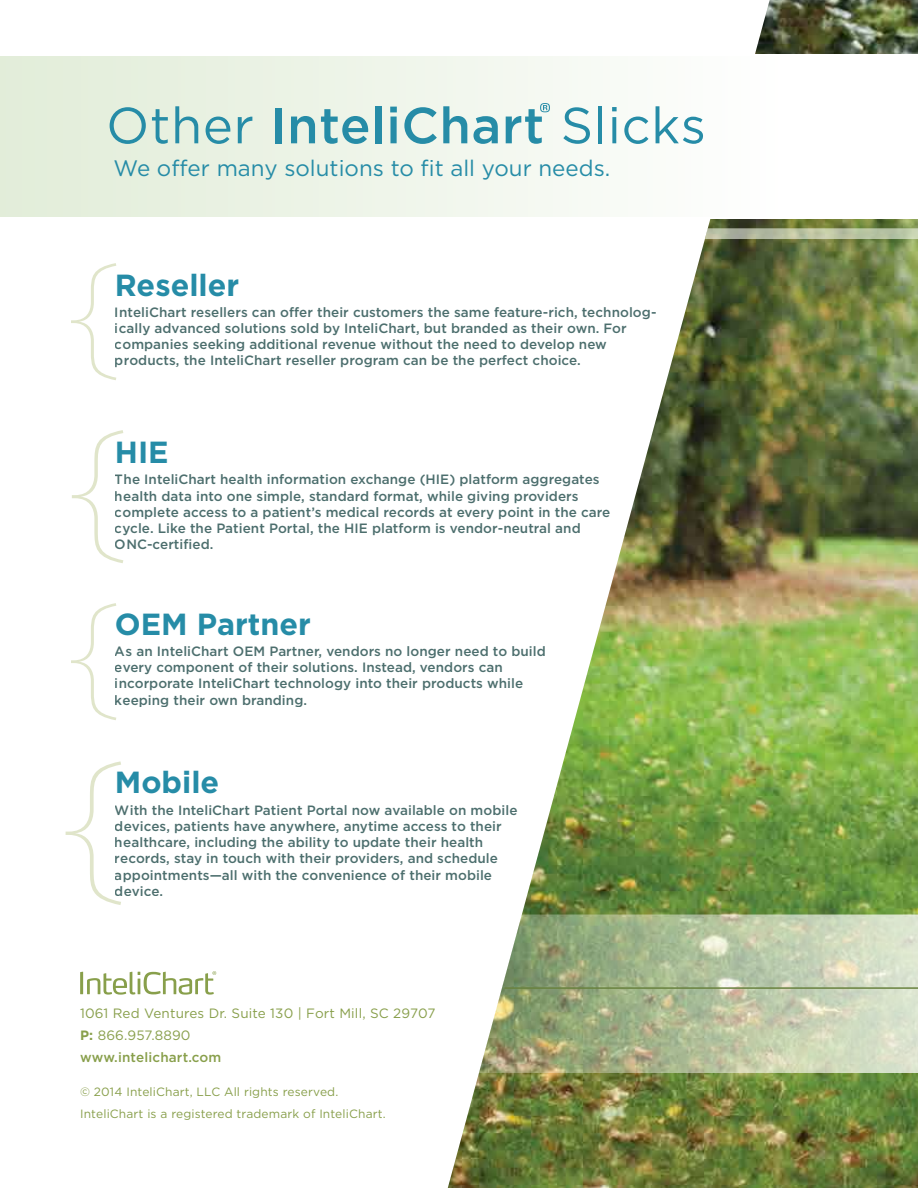
<style>
.page{position:relative;width:918px;height:1188px;background:#fff}
.page>*{position:absolute;margin:0;border:0;box-sizing:border-box;transform-origin:0 0}
.t1{font:100 167.85px "Gotham";color:#e0e5ca}
.t2{font:100 155.55px "Gotham";color:#e0e5ca}
.t3{font:100 136.8px "Gotham";color:#e0e5ca}
.t4{font:50.7px "Gotham";letter-spacing:.01em;color:#268ca7}
.t5{font:700 30.45px "Gotham";color:#268ca7}
.t6{font:22.35px "Gotham";color:#268ca7}
.t7{font:500 13.5px/16.2px "Gotham";letter-spacing:.005em;color:#385e5d}
.t8{font:13.5px/22.2px "Gotham";letter-spacing:.01em;color:#889f4b}
.t9{font:12px/22.2px "Gotham";letter-spacing:.01em;color:#889f4b}
.s1{font-weight:500}
.s2{font-weight:700}
</style>
<div class="page">
<img style="left:448px;top:0;width:470px;height:1188px">
<svg style="left:80px;top:971px;width:136px;height:24px"></svg>
<div style="left:0;top:55px;width:918px;height:163px;background:#fff"></div>
<svg style="left:478px;top:915px;width:440px;height:158px;background:#b8c3a1"></svg>
<svg style="left:705px;top:228px;width:213px;height:11px;background:#b5bea0"></svg>
<hr style="left:504px;top:987px;width:414px;height:2px;background:#69823f">
<div style="left:0;top:57px;width:787px;height:160px;background:linear-gradient(to right,#e1ecd8,#fefffe)"></div>
<svg style="left:540px;top:103px;width:10px;height:9px"></svg>
<h3 class="t4" style="left:106px;top:97px;width:601px">Other <span class="s1">InteliChart</span> Slicks</h3>
<h3 class="t6" style="left:114px;top:156px;width:498px">We offer many solutions to fit all your needs.</h3>
<h3 class="t3" style="left:125px;top:404px;width:62px;rotate:-180deg">}</h3>
<h3 class="t5" style="left:115px;top:268px;width:126px">Reseller</h3>
<p class="t7" style="left:115px;top:303px;width:543px">InteliChart resellers can offer their customers the same feature-rich, technolog&shy;ically advanced solutions sold by InteliChart, but branded as their own. For companies seeking additional revenue without the need to develop new products, the InteliChart reseller program can be the perfect choice.</p>
<h2 class="t2" style="left:133px;top:590px;width:70px;rotate:-180deg">}</h2>
<h3 class="t5" style="left:115px;top:434px;width:55px">HIE</h3>
<p class="t7" style="left:115px;top:471px;width:497px">The InteliChart health information exchange (HIE) platform aggregates health data into one simple, standard format, while giving providers complete access to a patient’s medical records at every point in the care cycle. Like the Patient Portal, the HIE platform is vendor-neutral and ONC-certified.</p>
<h3 class="t3" style="left:125px;top:744px;width:62px;rotate:-180deg">}</h3>
<h3 class="t5" style="left:115px;top:606px;width:198px">OEM Partner</h3>
<p class="t7" style="left:115px;top:643px;width:432px">As an InteliChart OEM Partner, vendors no longer need to build every component of their solutions. Instead, vendors can incorporate InteliChart technology into their products while keeping their own branding.</p>
<h1 class="t1" style="left:132px;top:934px;width:75px;rotate:-180deg">}</h1>
<h3 class="t5" style="left:115px;top:765px;width:106px">Mobile</h3>
<p class="t7" style="left:115px;top:801px;width:404px">With the InteliChart Patient Portal now available on mobile devices, patients have anywhere, anytime access to their healthcare, including the ability to update their health records, stay in touch with their providers, and schedule appointments—all with the convenience of their mobile device.</p>
<p class="t8" style="left:80px;top:1001px;width:357px">1061 Red Ventures Dr. Suite 130 | Fort Mill, SC 29707<br><span class="s2">P:</span> 866.957.8890<br><span class="s1">www.intelichart.com</span></p>
<p class="t9" style="left:80px;top:1081px;width:307px">© 2014 InteliChart, LLC All rights reserved.<br>InteliChart is a registered trademark of InteliChart.</p>
</div>
